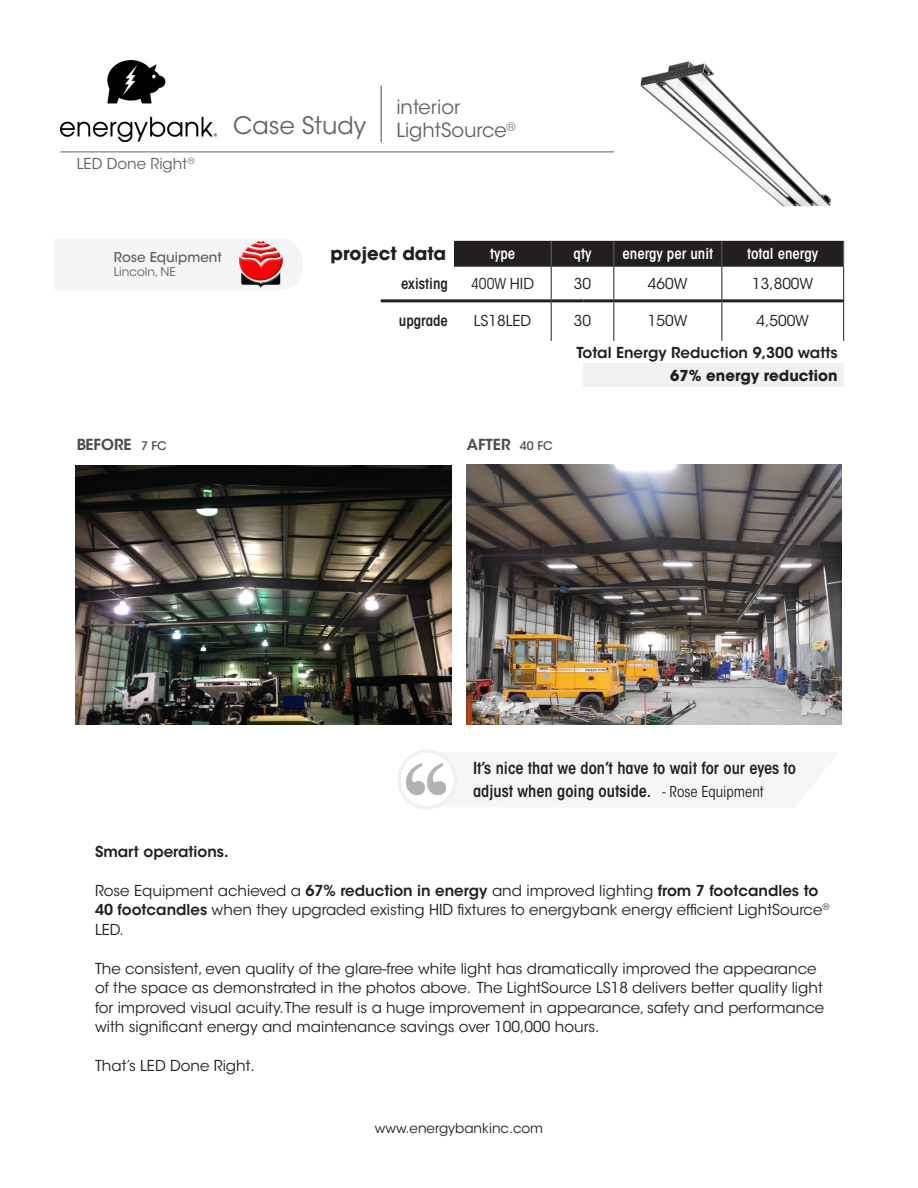
<style>
.page{position:relative;width:918px;height:1188px;background:#fff}
.page>*{position:absolute;margin:0;border:0;box-sizing:border-box;transform-origin:0 0}
.t1{font:24px "ITC Avant Garde Std";color:#5e6367}
.t2{font:19.5px "ITC Avant Garde Std";color:#5e6367}
.t3{font:700 18px "ITC Avant Garde Std";color:#231f20}
.t4{font:600 condensed 16.5px "ITC Avant Garde Std";color:#231f20}
.t5{font:600 15.15px "ITC Avant Garde Std";color:#231f20}
.t6{font:15px/19.5px "ITC Avant Garde Std";color:#231f20}
.t7{font:600 15px "ITC Avant Garde Std";color:#231f20}
.t8{font:600 condensed 15px "ITC Avant Garde Std";color:#fff}
.t9{font:700 15px "ITC Avant Garde Std";color:#231f20}
.t10{font:600 condensed 15px "ITC Avant Garde Std";color:#231f20}
.t11{font:15px "ITC Avant Garde Std";color:#5e6367}
.t12{font:condensed 15px "ITC Avant Garde Std";color:#231f20}
.t13{font:13.5px "ITC Avant Garde Std";color:#231f20}
.t14{font:500 13.5px "ITC Avant Garde Std";color:#5e6367}
.t15{font:12px "ITC Avant Garde Std";color:#5e6367}
.s1{font-stretch:normal}
.s2{font-weight:500;font-size:11.85px}
.s3{font-weight:400;font-size:15px}
.s4{font-weight:600}
</style>
<div class="page">
<img style="left:60px;top:60px;width:157px;height:81px">
<hr style="left:60px;top:152px;width:554px;height:1px;background:#5e6367">
<hr style="left:381px;top:86px;width:1px;height:56px;background:#5e6367">
<svg style="left:238px;top:241px;width:46px;height:47px"></svg>
<div style="left:583px;top:364px;width:261px;height:23px;background:#f0f2f2"></div>
<hr style="left:381px;top:299px;width:73px;height:3px;background:#231f20">
<hr style="left:454px;top:266px;width:97px;height:1px;background:#231f20">
<hr style="left:551px;top:266px;width:32px;height:1px;background:#231f20">
<hr style="left:551px;top:266px;width:1px;height:33px;background:#231f20">
<hr style="left:583px;top:266px;width:31px;height:1px;background:#231f20">
<hr style="left:614px;top:266px;width:108px;height:1px;background:#231f20">
<hr style="left:614px;top:266px;width:1px;height:33px;background:#231f20">
<hr style="left:722px;top:266px;width:122px;height:1px;background:#231f20">
<hr style="left:722px;top:266px;width:1px;height:33px;background:#231f20">
<hr style="left:843px;top:266px;width:1px;height:35px;background:#231f20">
<hr style="left:551px;top:302px;width:1px;height:39px;background:#231f20">
<hr style="left:614px;top:302px;width:1px;height:39px;background:#231f20">
<hr style="left:722px;top:302px;width:1px;height:39px;background:#231f20">
<hr style="left:843px;top:301px;width:1px;height:40px;background:#231f20">
<hr style="left:454px;top:299px;width:97px;height:3px;background:#231f20">
<hr style="left:551px;top:299px;width:32px;height:3px;background:#231f20">
<hr style="left:583px;top:299px;width:31px;height:3px;background:#231f20">
<hr style="left:614px;top:299px;width:108px;height:3px;background:#231f20">
<hr style="left:722px;top:299px;width:121px;height:3px;background:#231f20">
<div style="left:454px;top:241px;width:390px;height:25px;background:#231f20"></div>
<img style="left:641px;top:61px;width:190px;height:145px">
<img style="left:76px;top:465px;width:375px;height:260px">
<img style="left:466px;top:464px;width:375px;height:261px">
<img style="left:479px;top:690px;width:38px;height:29px">
<img style="left:800px;top:690px;width:35px;height:27px">
<svg style="left:436px;top:752px;width:22px;height:56px"></svg>
<div style="left:399px;top:751px;width:56px;height:57px;background:#fff;border-radius:50%"></div>
<div style="left:397px;top:750px;width:60px;height:59px;border:3px solid #f0f2f2;border-radius:50%"></div>
<img style="left:407px;top:764px;width:38px;height:30px">
<p class="t11" style="left:77px;top:154px;width:119px">LED Done Right<sup>®</sup></p>
<h1 class="t1" style="left:233px;top:111px;width:134px">Case Study</h1>
<p class="t2" style="left:396px;top:95px;width:65px">interior</p>
<p class="t2" style="left:396px;top:118px;width:121px">LightSource<sup>®</sup></p>
<p class="t14" style="left:114px;top:249px;width:110px">Rose Equipment</p>
<p class="t15" style="left:114px;top:265px;width:64px">Lincoln, NE</p>
<p class="t3" style="left:331px;top:242px;width:117px">project data</p>
<p class="t8" style="left:490px;top:244px;width:27px">type</p>
<p class="t8" style="left:574px;top:244px;width:19px">qty</p>
<p class="t8" style="left:622px;top:244px;width:92px">energy per unit</p>
<p class="t8" style="left:747px;top:244px;width:72px">total energy</p>
<p class="t10" style="left:401px;top:274px;width:48px">existing</p>
<p class="t12" style="left:471px;top:275px;width:65px">400W <span class="s1">HID</span></p>
<p class="t6" style="left:574px;top:274px;width:19px">30</p>
<p class="t6" style="left:648px;top:274px;width:41px">460W</p>
<p class="t6" style="left:752px;top:274px;width:63px">13,800W</p>
<p class="t10" style="left:399px;top:312px;width:51px">upgrade</p>
<p class="t6" style="left:474px;top:311px;width:59px">LS18LED</p>
<p class="t6" style="left:574px;top:311px;width:19px">30</p>
<p class="t6" style="left:648px;top:311px;width:41px">150W</p>
<p class="t6" style="left:756px;top:311px;width:54px">4,500W</p>
<p class="t7" style="left:576px;top:343px;width:263px">Total Energy Reduction 9,300 watts</p>
<p class="t9" style="left:670px;top:366px;width:169px">67% energy reduction</p>
<p class="t5" style="left:76px;top:435px;width:92px">BEFORE <span class="s2">7 FC</span></p>
<p class="t5" style="left:467px;top:435px;width:87px">AFTER <span class="s2">40 FC</span></p>
<p class="t4" style="left:473px;top:758px;width:325px">It’s nice that we don’t have to wait for our eyes to</p>
<p class="t4" style="left:473px;top:781px;width:292px">adjust when going outside. <span class="s3">- Rose Equipment</span></p>
<p class="t7" style="left:95px;top:842px;width:135px">Smart operations.</p>
<p class="t6" style="left:95px;top:881px;width:736px">Rose Equipment achieved a <span class="s4">67% reduction in energy</span> and improved lighting <span class="s4">from 7 footcandles to<br>40 footcandles</span> when they upgraded existing HID fixtures to energybank energy efficient LightSource<sup>®<br></sup>LED.</p>
<p class="t6" style="left:95px;top:959px;width:731px">The consistent, even quality of the glare-free white light has dramatically improved the appearance of the space as demonstrated in the photos above. The LightSource LS18 delivers better quality light for improved visual acuity. The result is a huge improvement in appearance, safety and performance with significant energy and maintenance savings over 100,000 hours.</p>
<p class="t6" style="left:95px;top:1056px;width:161px">That’s LED Done Right.</p>
<p class="t13" style="left:375px;top:1120px;width:170px">www.energybankinc.com</p>
</div>
